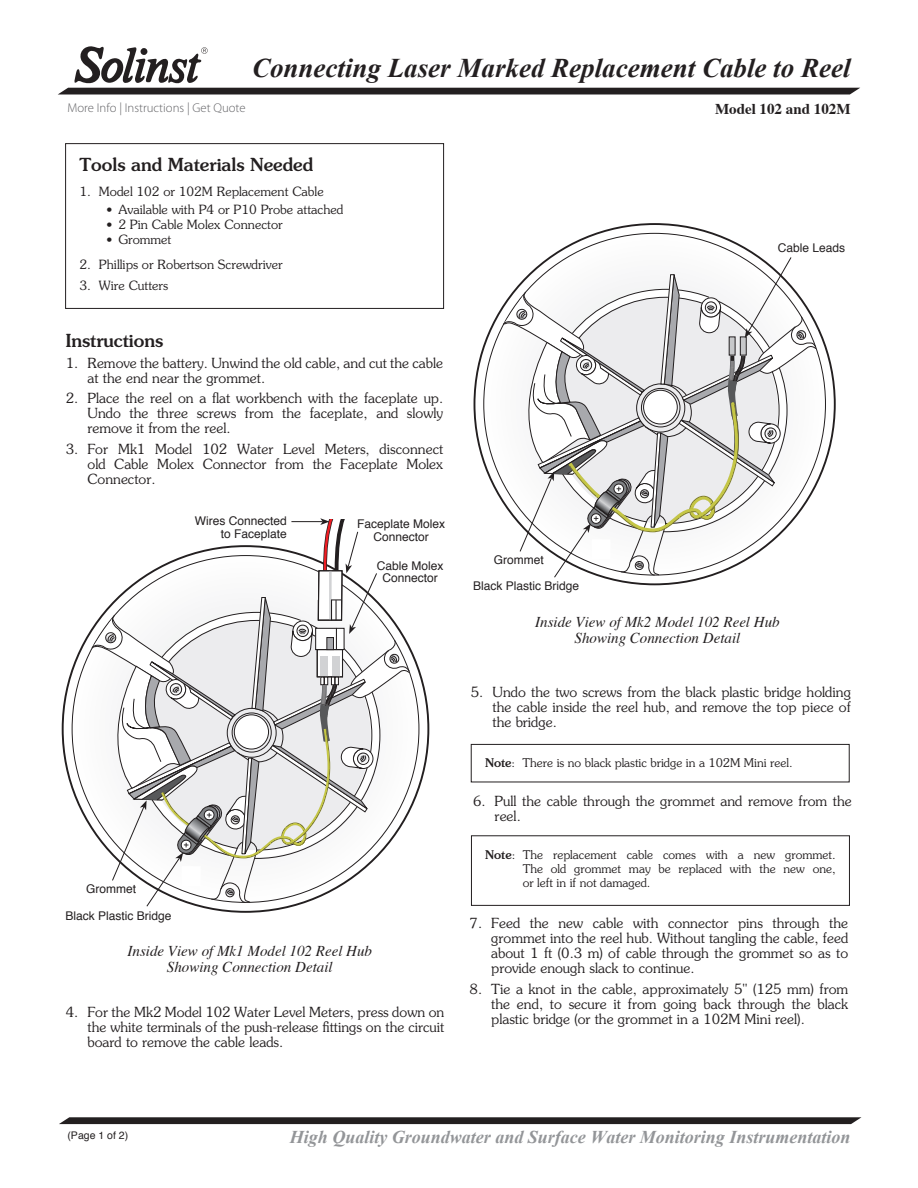
<style>
.page{position:relative;width:918px;height:1188px;background:#fff}
.page>*{position:absolute;margin:0;border:0;box-sizing:border-box;transform-origin:0 0}
.t1{font:italic 700 27px "Times New Roman";color:#231f20}
.t2{font:italic 700 18px "Times New Roman";color:#939598}
.ToolBox_Title{font:500 18px "Souvenir Std";color:#231f20}
.Subtitle{font:500 18px "Souvenir Std";color:#231f20}
.Figure_Caption{font:italic 15px "Times";color:#231f20}
.t3{font:700 15px "Times";color:#231f20}
.Numbered_Paragraph{font:300 13.95px/15px "Souvenir Std";color:#231f20;text-align:justify}
.t4{font:300 12.75px "Souvenir Std";color:#231f20}
.ToolBox_List{font:300 12.75px "Myriad Pro";color:#636366}
.Notes_Text{font:300 12px/14.2px "Souvenir Std";color:#231f20;text-align:justify}
.Figure_Text_Justify{font:12px/12.8px "Helvetica";color:#231f20;text-align:center}
.t5{font:10.5px "Helvetica";color:#231f20}
.s1{font-weight:500}
</style>
<div class="page">
<div style="left:65px;top:143px;width:379px;height:166px;border:1px solid #231f20"></div>
<div style="left:471px;top:835px;width:379px;height:71px;border:1px solid #231f20"></div>
<div style="left:471px;top:744px;width:379px;height:38px;border:1px solid #231f20"></div>
<svg style="left:91px;top:518px;width:320px;height:389px"></svg>
<svg style="left:502px;top:257px;width:315px;height:321px"></svg>
<svg style="left:59px;top:1117px;width:803px;height:7px;background:#2e2b2c"></svg>
<svg style="left:58px;top:46px;width:802px;height:48px"></svg>
<h1 class="t1" style="left:252px;top:50px;width:600px">Connecting Laser Marked Replacement Cable to Reel</h1>
<p class="ToolBox_List" style="left:68px;top:100px;width:180px">More Info | Instructions | Get Quote</p>
<p class="t3" style="left:715px;top:95px;width:137px">Model 102 and 102M</p>
<p class="ToolBox_Title" style="left:79px;top:154px;width:235px">Tools and Materials Needed</p>
<p class="t4" style="left:79px;top:184px;width:246px">1. Model 102 or 102M Replacement Cable</p>
<p class="t4" style="left:106px;top:202px;width:239px">• Available with P4 or P10 Probe attached</p>
<p class="t4" style="left:106px;top:217px;width:178px">• 2 Pin Cable Molex Connector</p>
<p class="t4" style="left:106px;top:232px;width:67px">• Grommet</p>
<p class="t4" style="left:79px;top:257px;width:205px">2. Phillips or Robertson Screwdriver</p>
<p class="t4" style="left:79px;top:278px;width:90px">3. Wire Cutters</p>
<p class="Subtitle" style="left:66px;top:330px;width:99px">Instructions</p>
<p class="Numbered_Paragraph" style="left:88px;top:355px;width:357px;text-indent:-22px">1. Remove the battery. Unwind the old cable, and cut the cable at the end near the grommet.</p>
<p class="Numbered_Paragraph" style="left:88px;top:391px;width:357px;text-indent:-22px">2. Place the reel on a flat workbench with the faceplate up.<br>Undo the three screws from the faceplate, and slowly remove it from the reel.</p>
<p class="Numbered_Paragraph" style="left:88px;top:441px;width:357px;text-indent:-22px">3. For Mk1 Model 102 Water Level Meters, disconnect old Cable Molex Connector from the Faceplate Molex Connector.</p>
<p class="Figure_Text_Justify" style="left:195px;top:515px;width:94px;text-align:right">Wires Connected to Faceplate</p>
<p class="Figure_Text_Justify" style="left:357px;top:518px;width:90px">Faceplate Molex<br>Connector</p>
<p class="Figure_Text_Justify" style="left:86px;top:883px;width:52px">Grommet</p>
<p class="Figure_Text_Justify" style="left:66px;top:910px;width:108px">Black Plastic Bridge</p>
<p class="Figure_Text_Justify" style="left:377px;top:559px;width:68px">Cable Molex<br>Connector</p>
<p class="Figure_Caption" style="left:128px;top:938px;width:246px">Inside View of Mk1 Model 102 Reel Hub</p>
<p class="Figure_Caption" style="left:167px;top:954px;width:167px">Showing Connection Detail</p>
<p class="Numbered_Paragraph" style="left:88px;top:1005px;width:358px;text-indent:-22px">4. For the Mk2 Model 102 Water Level Meters, press down on the white terminals of the push-release fittings on the circuit board to remove the cable leads.</p>
<p class="Figure_Text_Justify" style="left:494px;top:554px;width:52px">Grommet</p>
<p class="Figure_Text_Justify" style="left:473px;top:579px;width:108px">Black Plastic Bridge</p>
<p class="Figure_Text_Justify" style="left:778px;top:242px;width:69px">Cable Leads</p>
<p class="Figure_Caption" style="left:535px;top:609px;width:246px">Inside View of Mk2 Model 102 Reel Hub</p>
<p class="Figure_Caption" style="left:575px;top:625px;width:167px">Showing Connection Detail</p>
<p class="Numbered_Paragraph" style="left:493px;top:684px;width:360px;text-indent:-22px">5. Undo the two screws from the black plastic bridge holding the cable inside the reel hub, and remove the top piece of the bridge.</p>
<p class="Notes_Text" style="left:485px;top:756px;width:309px"><span class="s1">Note</span>: There is no black plastic bridge in a 102M Mini reel.</p>
<p class="Numbered_Paragraph" style="left:495px;top:794px;width:359px;text-indent:-22px">6. Pull the cable through the grommet and remove from the reel.</p>
<p class="Notes_Text" style="left:523px;top:847px;width:314px;text-indent:-38px"><span class="s1">Note</span>: The replacement cable comes with a new grommet.<br>The old grommet may be replaced with the new one, or left in if not damaged.</p>
<p class="Numbered_Paragraph" style="left:491px;top:916px;width:359px;text-indent:-22px">7. Feed the new cable with connector pins through the grommet into the reel hub. Without tangling the cable, feed about 1 ft (0.3 m) of cable through the grommet so as to provide enough slack to continue.</p>
<p class="Numbered_Paragraph" style="left:491px;top:981px;width:358px;text-indent:-22px">8. Tie a knot in the cable, approximately 5" (125 mm) from the end, to secure it from going back through the black plastic bridge (or the grommet in a 102M Mini reel).</p>
<p class="t5" style="left:68px;top:1127px;width:62px">(Page 1 of 2)</p>
<p class="t2" style="left:290px;top:1124px;width:562px">High Quality Groundwater and Surface Water Monitoring Instrumentation</p>
</div>
